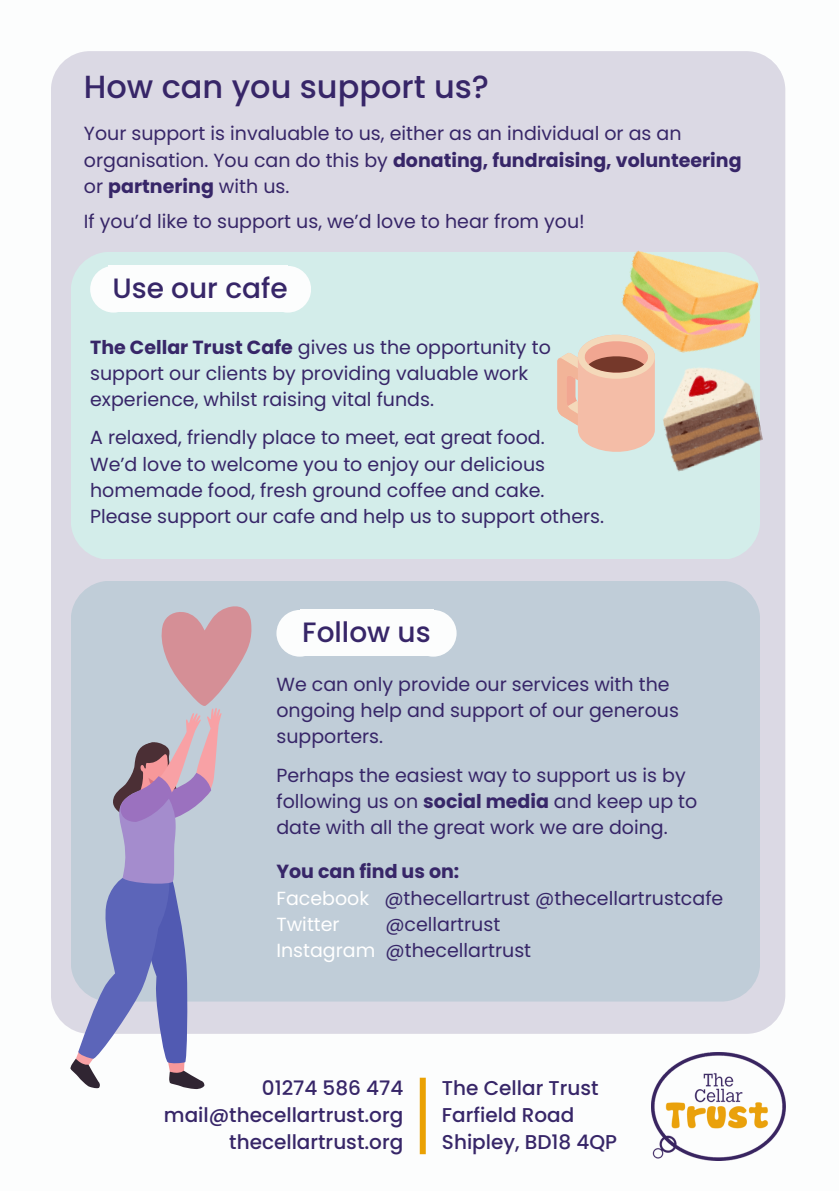
<style>
.page{position:relative;width:839px;height:1191px;background:#fff}
.page>*{position:absolute;margin:0;border:0;box-sizing:border-box;transform-origin:0 0}
.t1{font:500 32px "Poppins";color:#372668}
.t2{font:500 28px "Poppins";color:#372668}
.t3{font:500 20px/27px "Poppins";color:#372668;text-align:right}
.t4{font:19px/26.2px "Poppins";color:#372668}
.s1{font-weight:700}
.s2{color:#fff}
</style>
<div class="page">
<div style="left:51px;top:51px;width:734px;height:983px;background:#dbd9e4;border-radius:39px"></div>
<div style="left:71px;top:252px;width:688px;height:307px;background:#d3edea;border-radius:39px"></div>
<div style="left:108px;top:266px;width:180px;height:46px;background:#fcfdfd"></div>
<div style="left:90px;top:266px;width:47px;height:47px;background:#fcfdfd;border-radius:50%"></div>
<div style="left:264px;top:266px;width:47px;height:47px;background:#fcfdfd;border-radius:50%"></div>
<div style="left:71px;top:581px;width:688px;height:421px;background:#c0cdd8;border-radius:39px"></div>
<svg style="left:71px;top:606px;width:182px;height:483px"></svg>
<div style="left:300px;top:610px;width:133px;height:46px;background:#fcfdfd"></div>
<div style="left:276px;top:610px;width:47px;height:47px;background:#fcfdfd;border-radius:50%"></div>
<div style="left:410px;top:610px;width:46px;height:47px;background:#fcfdfd;border-radius:50%"></div>
<img style="left:621px;top:250px;width:139px;height:108px">
<img style="left:663px;top:358px;width:100px;height:114px">
<svg style="left:557px;top:333px;width:98px;height:119px"></svg>
<img style="left:651px;top:1053px;width:134px;height:108px">
<div style="left:420px;top:1078px;width:6px;height:76px;background:#eaa103"></div>
<h1 class="t1" style="left:84px;top:64px;width:406px">How can you support us?</h1>
<p class="t4" style="left:84px;top:121px;width:659px">Your support is invaluable to us, either as an individual or as an organisation. You can do this by <span class="s1">donating, fundraising, volunteering </span>or <span class="s1">partnering</span> with us.</p>
<p class="t4" style="left:84px;top:209px;width:502px">If you’d like to support us, we’d love to hear from you!</p>
<h2 class="t2" style="left:112px;top:269px;width:177px">Use our cafe</h2>
<p class="t4" style="left:90px;top:334px;width:462px"><span class="s1">The Cellar Trust Cafe</span> gives us the opportunity to support our clients by providing valuable work experience, whilst raising vital funds.</p>
<p class="t4" style="left:90px;top:425px;width:515px">A relaxed, friendly place to meet, eat great food.<br>We’d love to welcome you to enjoy our delicious homemade food, fresh ground coffee and cake.<br>Please support our cafe and help us to support others.</p>
<h2 class="t2" style="left:302px;top:613px;width:130px">Follow us</h2>
<p class="t4" style="left:276px;top:671px;width:404px">We can only provide our services with the ongoing help and support of our generous supporters.</p>
<p class="t4" style="left:276px;top:762px;width:422px">Perhaps the easiest way to support us is by following us on <span class="s1">social media</span> and keep up to date with all the great work we are doing.</p>
<p class="t4" style="left:276px;top:859px;width:448px"><span class="s1">You can find us on:<br></span><span class="s2">Facebook</span> @thecellartrust @thecellartrustcafe<br><span class="s2">Twitter</span></p>
<p class="t4" style="left:276px;top:911px;width:256px;text-indent:109px">@cellartrust<br><span class="s2">Instagram</span> @thecellartrust</p>
<p class="t3" style="left:164px;top:1074px;width:241px">01274 586 474 mail@thecellartrust.org thecellartrust.org</p>
<p class="t3" style="left:442px;top:1074px;width:177px;text-align:left">The Cellar Trust<br>Farfield Road<br>Shipley, BD18 4QP</p>
</div>
